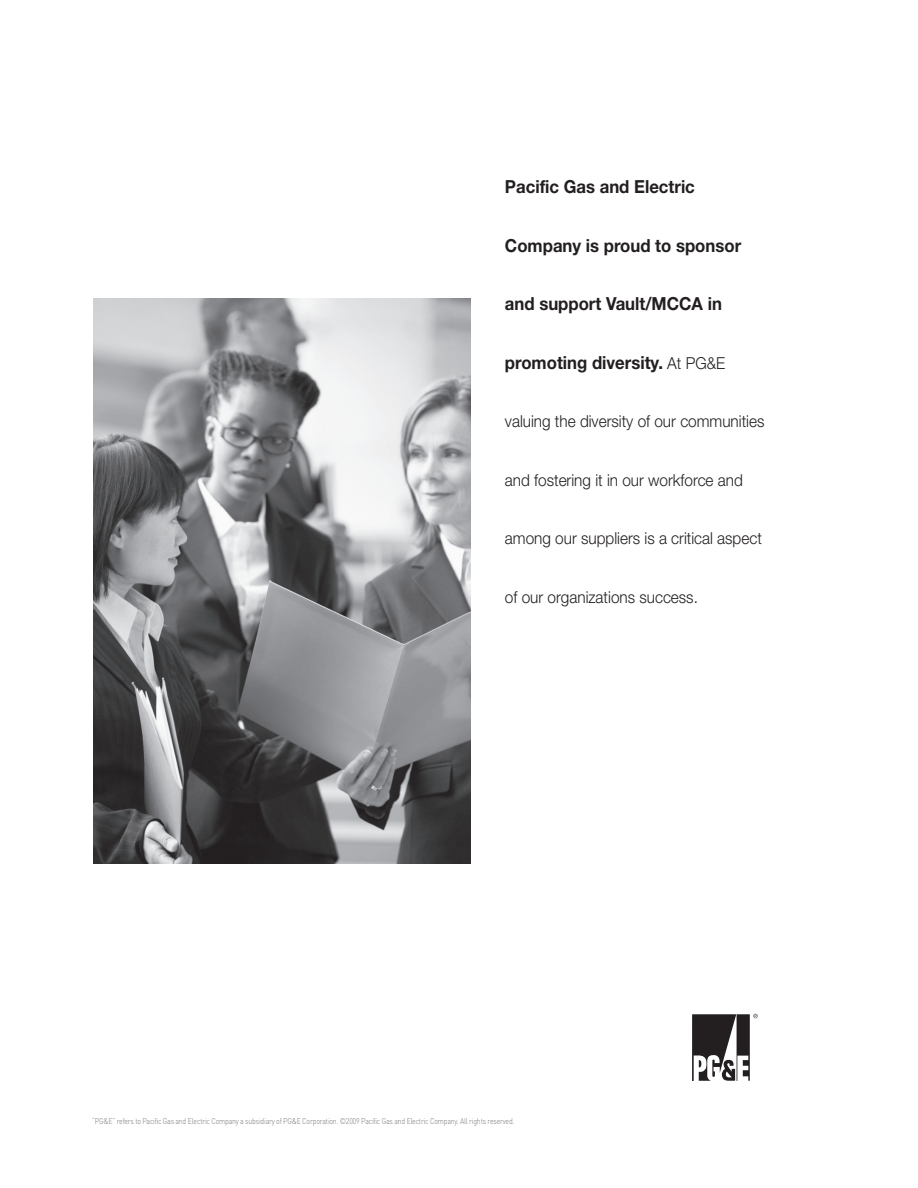
<style>
.page{position:relative;width:918px;height:1188px;background:#fff}
.page>*{position:absolute;margin:0;border:0;box-sizing:border-box;transform-origin:0 0}
.t1{font:700 18px "Helvetica Neue";color:#231f20;scale:.93 1}
.t2{font:300 16.5px "Helvetica Neue";color:#231f20;scale:.93 1}
.t3{font:300 8.25px "DIN";letter-spacing:-.03em;color:#76787b;scale:.85 1}
.s1{font-weight:300;font-size:16.5px}
</style>
<div class="page">
<img style="left:94px;top:299px;width:376px;height:565px">
<svg style="left:692px;top:1014px;width:66px;height:67px"></svg>
<p class="t1" style="left:505px;top:176px;width:206px">Pacific Gas and Electric</p>
<p class="t1" style="left:505px;top:234px;width:255px">Company is proud to sponsor</p>
<p class="t1" style="left:505px;top:293px;width:235px">and support Vault/MCCA in</p>
<p class="t1" style="left:505px;top:351px;width:238px">promoting diversity. <span class="s1">At PG&amp;E</span></p>
<p class="t2" style="left:505px;top:411px;width:280px">valuing the diversity of our communities</p>
<p class="t2" style="left:505px;top:470px;width:257px">and fostering it in our workforce and</p>
<p class="t2" style="left:505px;top:528px;width:278px">among our suppliers is a critical aspect</p>
<p class="t2" style="left:505px;top:587px;width:209px">of our organizations success.</p>
<p class="t3" style="left:92px;top:1116px;width:498px">“PG&amp;E” refers to Pacific Gas and Electric Company a subsidiary of PG&amp;E Corporation. ©2009 Pacific Gas and Electric Company. All rights reserved.</p>
</div>
